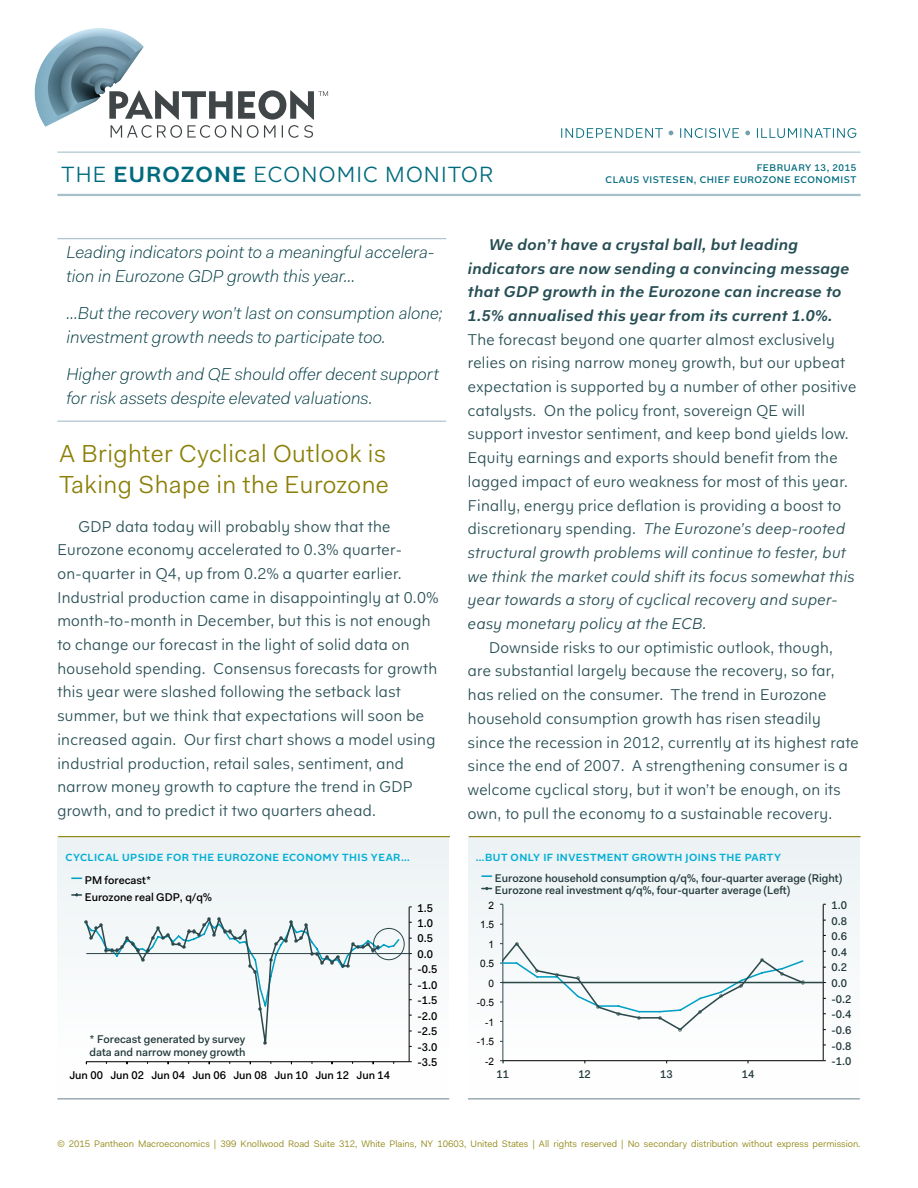
<style>
.page{position:relative;width:918px;height:1188px;background:#fff}
.page>*{position:absolute;margin:0;border:0;box-sizing:border-box;transform-origin:0 0}
.MainHeadline{font:24.75px/31.5px "Fakt Pro Blond";letter-spacing:.02em;color:#8c8009}
.t1{font:22.2px "Fakt Pro Blond";letter-spacing:.055em;color:#006b7e}
.IntroBullets{font:italic 300 17.25px/24px "Fakt Pro";color:#003c43}
.BodyCopy{font:15.75px/23.7px "Fakt Pro Blond";letter-spacing:.02em;color:#274e54}
.t2{font:500 11.25px/13.4px "Fakt Pro";color:#22383b}
.t3{font:500 11.25px/16.6px "Fakt Pro";color:#000}
.StatisticHeadline{font:600 10.5px "Fakt Pro";letter-spacing:.04em;color:#00aed6}
.t4{font:10.2px "Arial";color:#000}
.t5{font:500 9.75px "Fakt Pro";letter-spacing:.055em;color:#006b7e}
.t6{font:9.45px "Fakt Pro Blond";color:#8c8009}
.s1{font-family:"Fakt Pro";font-weight:600}
.s2{font-family:"Fakt Pro";font-weight:600;font-style:italic}
.s3{font-style:italic}
</style>
<div class="page">
<hr style="left:57px;top:238px;width:389px;height:1px;background:#a6c0cb">
<hr style="left:57px;top:421px;width:389px;height:1px;background:#a6c0cb">
<hr style="left:57px;top:152px;width:804px;height:1px;background:#a6c0cb">
<hr style="left:57px;top:194px;width:804px;height:2px;background:#a6c0cb">
<svg style="left:757px;top:128px;width:99px;height:10px"></svg>
<svg style="left:745px;top:131px;width:5px;height:4px"></svg>
<svg style="left:680px;top:128px;width:59px;height:10px"></svg>
<svg style="left:669px;top:131px;width:4px;height:4px"></svg>
<svg style="left:561px;top:128px;width:102px;height:10px"></svg>
<img style="left:34px;top:28px;width:110px;height:99px">
<svg style="left:109px;top:90px;width:219px;height:48px"></svg>
<div style="left:57px;top:837px;width:392px;height:258px;background:#edf3f5"></div>
<hr style="left:58px;top:836px;width:392px;height:1px;background:#8c8009">
<hr style="left:57px;top:1098px;width:392px;height:2px;background:#99a9af">
<hr style="left:409px;top:907px;width:1px;height:155px;background:#000">
<hr style="left:86px;top:1061px;width:323px;height:1px;background:#000">
<svg style="left:85px;top:917px;width:316px;height:128px"></svg>
<svg style="left:72px;top:893px;width:9px;height:4px"></svg>
<div style="left:373px;top:928px;width:31px;height:32px;border:1px solid #2b484b;border-radius:50%"></div>
<hr style="left:86px;top:953px;width:323px;height:1px;background:#2b484b">
<div style="left:468px;top:837px;width:392px;height:258px;background:#edf3f5"></div>
<hr style="left:469px;top:836px;width:392px;height:1px;background:#8c8009">
<hr style="left:468px;top:1098px;width:392px;height:2px;background:#99a9af">
<hr style="left:503px;top:904px;width:1px;height:157px;background:#2b484b">
<hr style="left:823px;top:904px;width:1px;height:157px;background:#000">
<hr style="left:503px;top:1060px;width:320px;height:1px;background:#000">
<div style="left:503px;top:1022px;width:302px;height:39px;background:#fcfdfd"></div>
<svg style="left:500px;top:912px;width:305px;height:110px"></svg>
<svg style="left:482px;top:875px;width:10px;height:2px"></svg>
<svg style="left:482px;top:887px;width:10px;height:4px"></svg>
<hr style="left:502px;top:982px;width:321px;height:1px;background:#2b484b">
<p class="t1" style="left:62px;top:159px;width:433px">THE <span class="s1">EUROZONE</span> ECONOMIC MONITOR</p>
<p class="t5" style="left:757px;top:161px;width:101px">FEBRUARY 13, 2015</p>
<p class="t5" style="left:606px;top:173px;width:252px">CLAUS VISTESEN, CHIEF EUROZONE ECONOMIST</p>
<p class="IntroBullets" style="left:66px;top:240px;width:370px">Leading indicators point to a meaningful accelera&shy;tion in Eurozone GDP growth this year…</p>
<p class="IntroBullets" style="left:66px;top:301px;width:378px">…But the recovery won’t last on consumption alone; investment growth needs to participate too.</p>
<p class="IntroBullets" style="left:66px;top:362px;width:374px">Higher growth and QE should offer decent support for risk assets despite elevated valuations.</p>
<p class="MainHeadline" style="left:60px;top:437px;width:331px">A Brighter Cyclical Outlook is<br>Taking Shape in the Eurozone</p>
<p class="BodyCopy" style="left:57px;top:514px;width:383px;text-indent:21px">GDP data today will probably show that the Eurozone economy accelerated to 0.3% quarter&shy;on-quarter in Q4, up from 0.2% a quarter earlier.<br>Industrial production came in disappointingly at 0.0% month-to-month in December, but this is not enough to change our forecast in the light of solid data on household spending. Consensus forecasts for growth this year were slashed following the setback last summer, but we think that expectations will soon be increased again. Our first chart shows a model using industrial production, retail sales, sentiment, and narrow money growth to capture the trend in GDP growth, and to predict it two quarters ahead.</p>
<p class="BodyCopy" style="left:468px;top:233px;width:390px;text-indent:21px"><span class="s2">We don’t have a crystal ball, but leading indicators are now sending a convincing message that GDP growth in the Eurozone can increase to 1.5% annualised this year from its current 1.0%.<br></span>The forecast beyond one quarter almost exclusively relies on rising narrow money growth, but our upbeat expectation is supported by a number of other positive catalysts. On the policy front, sovereign QE will support investor sentiment, and keep bond yields low.<br>Equity earnings and exports should benefit from the lagged impact of euro weakness for most of this year.<br>Finally, energy price deflation is providing a boost to discretionary spending. <span class="s3">The Eurozone’s deep-rooted structural growth problems will continue to fester, but we think the market could shift its focus somewhat this year towards a story of cyclical recovery and super&shy;easy monetary policy at the ECB.</span></p>
<p class="BodyCopy" style="left:468px;top:635px;width:392px;text-indent:21px">Downside risks to our optimistic outlook, though, are substantial largely because the recovery, so far, has relied on the consumer. The trend in Eurozone household consumption growth has risen steadily since the recession in 2012, currently at its highest rate since the end of 2007. A strengthening consumer is a welcome cyclical story, but it won’t be enough, on its own, to pull the economy to a sustainable recovery.</p>
<p class="StatisticHeadline" style="left:65px;top:850px;width:346px">CYCLICAL UPSIDE FOR THE EUROZONE ECONOMY THIS YEAR…</p>
<p class="StatisticHeadline" style="left:476px;top:850px;width:307px">…BUT ONLY IF INVESTMENT GROWTH JOINS THE PARTY</p>
<p class="t3" style="left:85px;top:872px;width:128px">PM forecast*<br>Eurozone real GDP, q/q%</p>
<p class="t3" style="left:417px;top:899px;width:17px">1.5</p>
<p class="t2" style="left:495px;top:872px;width:349px;line-height:12.3px">Eurozone household consumption q/q%, four-quarter average (Right)<br>Eurozone real investment q/q%, four-quarter average (Left)</p>
<p class="t4" style="left:489px;top:898px;width:7px">2</p>
<p class="t2" style="left:831px;top:898px;width:17px">1.0</p>
<p class="t3" style="left:417px;top:915px;width:17px">1.0</p>
<p class="t4" style="left:480px;top:918px;width:15px">1.5</p>
<p class="t2" style="left:831px;top:914px;width:17px">0.8</p>
<p class="t3" style="left:417px;top:930px;width:17px">0.5</p>
<p class="t3" style="left:417px;top:946px;width:17px">0.0</p>
<p class="t3" style="left:417px;top:961px;width:21px">-0.5</p>
<p class="t4" style="left:489px;top:937px;width:7px">1</p>
<p class="t4" style="left:480px;top:957px;width:15px">0.5</p>
<p class="t2" style="left:831px;top:930px;width:17px">0.6</p>
<p class="t2" style="left:831px;top:945px;width:17px">0.4</p>
<p class="t2" style="left:831px;top:961px;width:17px">0.2</p>
<p class="t3" style="left:417px;top:977px;width:21px">-1.0</p>
<p class="t4" style="left:489px;top:976px;width:7px">0</p>
<p class="t2" style="left:831px;top:976px;width:17px">0.0</p>
<p class="t3" style="left:417px;top:992px;width:21px">-1.5</p>
<p class="t4" style="left:477px;top:996px;width:19px">-0.5</p>
<p class="t2" style="left:831px;top:992px;width:21px">-0.2</p>
<p class="t2" style="left:89px;top:1033px;width:157px">* Forecast generated by survey data and narrow money growth</p>
<p class="t3" style="left:417px;top:1008px;width:21px">-2.0</p>
<p class="t3" style="left:417px;top:1023px;width:21px">-2.5</p>
<p class="t3" style="left:417px;top:1039px;width:21px">-3.0</p>
<p class="t3" style="left:417px;top:1054px;width:21px">-3.5</p>
<p class="t4" style="left:485px;top:1015px;width:10px">-1</p>
<p class="t4" style="left:477px;top:1035px;width:19px">-1.5</p>
<p class="t4" style="left:485px;top:1055px;width:10px">-2</p>
<p class="t2" style="left:831px;top:1008px;width:21px">-0.4</p>
<p class="t2" style="left:831px;top:1023px;width:21px">-0.6</p>
<p class="t2" style="left:831px;top:1039px;width:21px">-0.8</p>
<p class="t2" style="left:831px;top:1055px;width:21px">-1.0</p>
<p class="t3" style="left:69px;top:1066px;width:322px">Jun 00 Jun 02 Jun 04 Jun 06 Jun 08 Jun 10 Jun 12 Jun 14</p>
<p class="t2" style="left:497px;top:1067px;width:14px">11</p>
<p class="t2" style="left:578px;top:1067px;width:14px">12</p>
<p class="t2" style="left:660px;top:1067px;width:14px">13</p>
<p class="t2" style="left:742px;top:1067px;width:14px">14</p>
<p class="t6" style="left:57px;top:1137px;width:805px">© 2015 Pantheon Macroeconomics | 399 Knollwood Road Suite 312, White Plains, NY 10603, United States | All rights reserved | No secondary distribution without express permission.</p>
</div>
